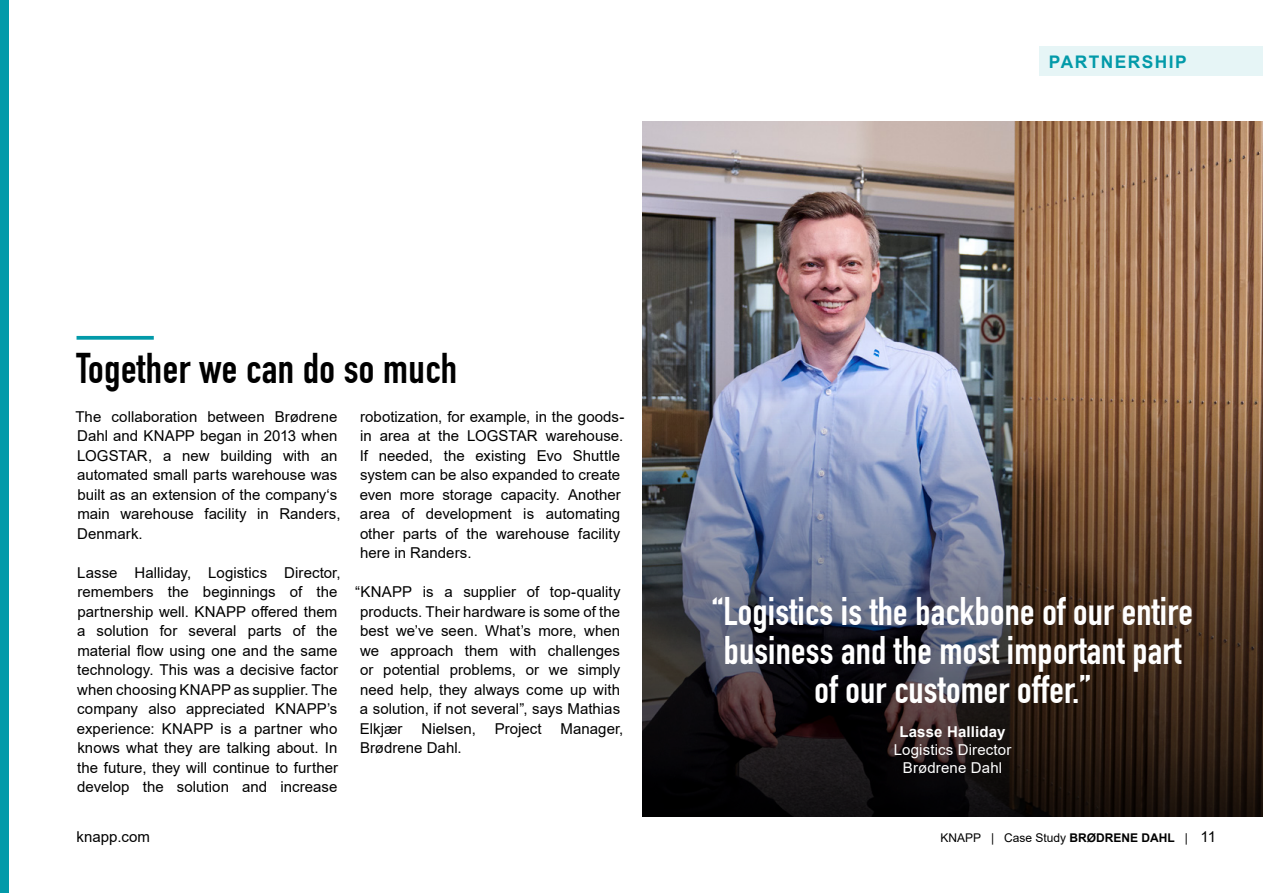
<style>
.page{position:relative;width:1263px;height:893px;background:#fff}
.page>*{position:absolute;margin:0;border:0;box-sizing:border-box;transform-origin:0 0}
.t1{font:42px "DIN Engschrift";letter-spacing:.01em;color:#000}
.t2{font:39px/39px "DIN Engschrift";letter-spacing:.005em;color:#fff;text-align:center}
.t3{font:700 17.4px "Arial";letter-spacing:.085em;color:#029aa9}
.t4{font:15px/19.5px "Arial";letter-spacing:.005em;color:#000}
.t5{font:15px/18px "Arial";letter-spacing:.01em;color:#fff;text-align:center}
.t6{font:700 15px "Arial";letter-spacing:.01em;color:#fff}
.t7{font:12px "Arial";color:#000}
.s1{font-weight:700}
.s2{font-size:15px}
</style>
<div class="page">
<div style="left:0;top:0;width:9px;height:893px;background:#029aa9"></div>
<img style="left:642px;top:121px;width:621px;height:262px">
<img style="left:642px;top:383px;width:621px;height:433px">
<div style="left:1039px;top:47px;width:224px;height:29px;background:#e6f5f6"></div>
<svg style="left:77px;top:336px;width:77px;height:4px"></svg>
<p class="t3" style="left:1049px;top:49px;width:139px">PARTNERSHIP</p>
<h1 class="t1" style="left:77px;top:343px;width:382px">Together we can do so much</h1>
<p class="t4" style="left:75px;top:406px;width:267px">The collaboration between Brødrene<br>Dahl and KNAPP began in 2013 when<br>LOGSTAR, a new building with an automated small parts warehouse was built as an extension of the company‘s main warehouse facility in Randers,<br>Denmark.</p>
<p class="t4" style="left:77px;top:562px;width:265px">Lasse Halliday, Logistics Director, remembers the beginnings of the partnership well. KNAPP offered them a solution for several parts of the material flow using one and the same technology. This was a decisive factor when choosing KNAPP as supplier. The company also appreciated KNAPP’s experience: KNAPP is a partner who knows what they are talking about. In the future, they will continue to further develop the solution and increase</p>
<p class="t4" style="left:77px;top:827px;width:75px">knapp.com</p>
<p class="t4" style="left:360px;top:406px;width:266px">robotization, for example, in the goods&shy;in area at the LOGSTAR warehouse.<br>If needed, the existing Evo Shuttle system can be also expanded to create even more storage capacity. Another area of development is automating other parts of the warehouse facility here in Randers.</p>
<p class="t4" style="left:360px;top:582px;width:262px;text-align:justify;text-indent:-5px">“KNAPP is a supplier of top-quality products. Their hardware is some of the best we’ve seen. What’s more, when we approach them with challenges or potential problems, or we simply need help, they always come up with a solution, if not several”, says Mathias Elkjær</p>
<p class="t4" style="left:421px;top:718px;width:56px">Nielsen,</p>
<p class="t4" style="left:495px;top:718px;width:48px">Project</p>
<p class="t4" style="left:561px;top:718px;width:64px">Manager,</p>
<p class="t4" style="left:360px;top:738px;width:103px">Brødrene Dahl.</p>
<h2 class="t2" style="left:712px;top:592px;width:482px">“Logistics is the backbone of our entire business and the most important part of our customer offer.”</h2>
<p class="t6" style="left:899px;top:721px;width:108px">Lasse Halliday</p>
<p class="t5" style="left:894px;top:740px;width:119px">Logistics Director<br>Brødrene Dahl</p>
<p class="t7" style="left:941px;top:829px;width:277px">KNAPP | Case Study <span class="s1">BRØDRENE DAHL</span> | <span class="s2">11</span></p>
</div>
